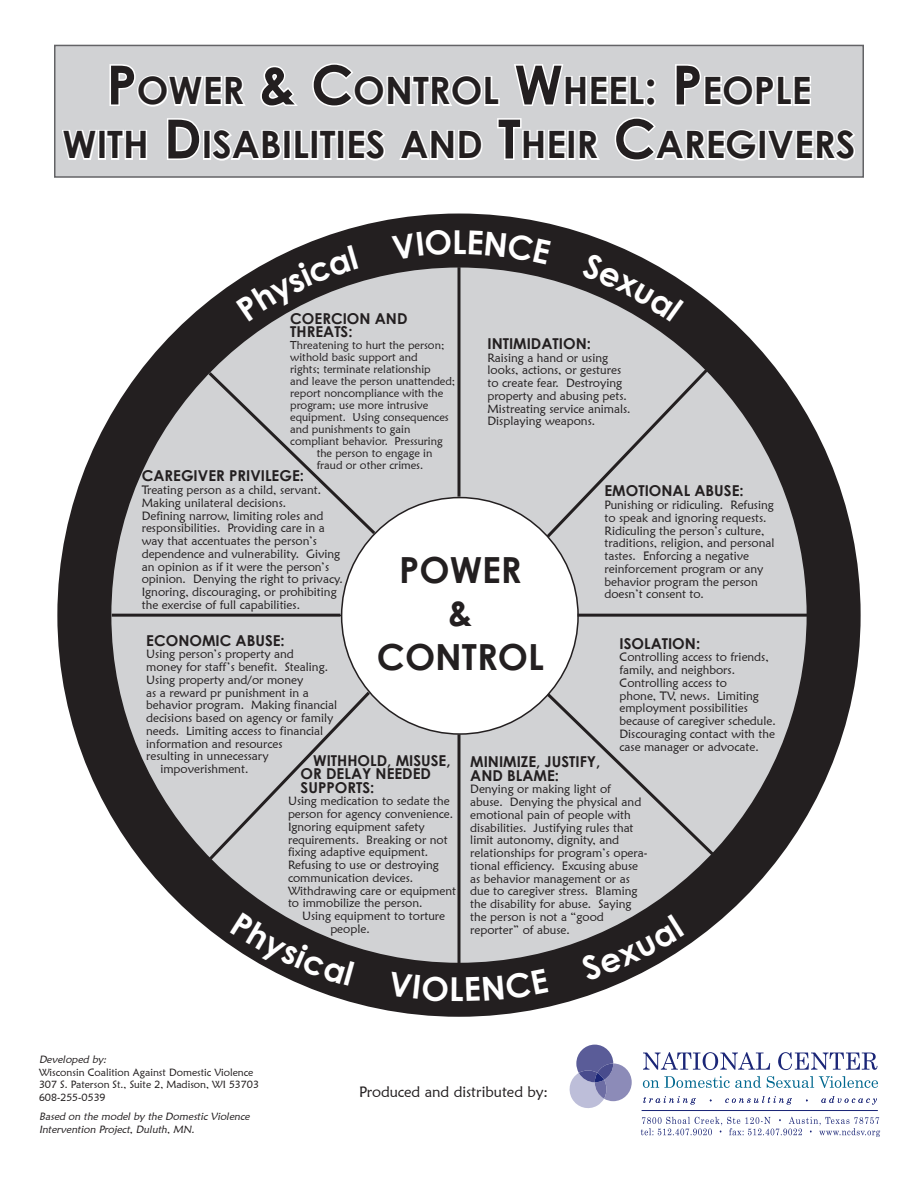
<style>
.page{position:relative;width:918px;height:1188px;background:#fff}
.page>*{position:absolute;margin:0;border:0;box-sizing:border-box;transform-origin:0 0}
.t1{font:700 37.8px/54px "Century Gothic";color:#231f20;text-align:center}
.t2{font:700 36px/43.2px "Century Gothic";color:#231f20;text-align:center}
.t3{font:700 33px "Century Gothic";color:#fff}
.t4{font:700 15px/13.5px "Century Gothic";color:#231f20}
.t5{font:15px "Maiandra GD";color:#231f20}
.t6{font:12px/12.8px "Maiandra GD";color:#231f20}
.t7{font:11.25px "Maiandra GD";color:#231f20}
.t8{font:10.5px/12.6px "Maiandra GD";color:#231f20}
.t9{font:italic 10.5px/12.6px "Maiandra GD";color:#231f20}
.s1{font-size:54px}
.s2{font-size:45px}
</style>
<div class="page">
<div style="left:84px;top:241px;width:750px;height:749px;background:#d1d2d4;border-radius:50%"></div>
<div style="left:57px;top:214px;width:804px;height:803px;border:54px solid #231f20;border-radius:50%"></div>
<div style="left:55px;top:45px;width:808px;height:132px;background:#d1d2d4"></div>
<svg style="left:109px;top:64px;width:137px;height:43px"></svg>
<svg style="left:260px;top:65px;width:38px;height:42px"></svg>
<svg style="left:312px;top:63px;width:188px;height:44px"></svg>
<svg style="left:514px;top:64px;width:142px;height:43px"></svg>
<svg style="left:675px;top:64px;width:136px;height:43px"></svg>
<svg style="left:62px;top:130px;width:85px;height:30px"></svg>
<svg style="left:167px;top:118px;width:34px;height:42px"></svg>
<div style="left:203px;top:130px;width:8px;height:30px;border:3px solid #fff"></div>
<svg style="left:209px;top:129px;width:73px;height:32px"></svg>
<div style="left:283px;top:130px;width:8px;height:30px;border:3px solid #fff"></div>
<svg style="left:294px;top:130px;width:16px;height:30px"></svg>
<div style="left:310px;top:130px;width:8px;height:30px;border:3px solid #fff"></div>
<svg style="left:317px;top:130px;width:20px;height:30px"></svg>
<div style="left:337px;top:130px;width:8px;height:30px;border:3px solid #fff"></div>
<svg style="left:347px;top:129px;width:38px;height:32px"></svg>
<svg style="left:399px;top:130px;width:84px;height:30px"></svg>
<svg style="left:497px;top:118px;width:69px;height:42px"></svg>
<div style="left:567px;top:130px;width:8px;height:30px;border:3px solid #fff"></div>
<svg style="left:578px;top:130px;width:22px;height:30px"></svg>
<svg style="left:614px;top:117px;width:241px;height:44px"></svg>
<div style="left:54px;top:45px;width:810px;height:133px;border:2px solid #636366"></div>
<div style="left:342px;top:498px;width:236px;height:236px;background:#fff;border-radius:50%"></div>
<hr style="left:577px;top:614px;width:237px;height:3px;background:#231f20">
<hr style="left:112px;top:614px;width:228px;height:3px;background:#231f20">
<hr style="left:458px;top:267px;width:2px;height:230px;background:#231f20">
<hr style="left:458px;top:734px;width:2px;height:230px;background:#231f20">
<svg style="left:205px;top:369px;width:174px;height:168px"></svg>
<svg style="left:544px;top:366px;width:167px;height:175px"></svg>
<svg style="left:544px;top:690px;width:173px;height:168px"></svg>
<svg style="left:206px;top:688px;width:167px;height:175px"></svg>
<svg style="left:643px;top:1052px;width:127px;height:18px"></svg>
<svg style="left:778px;top:1052px;width:100px;height:18px"></svg>
<svg style="left:643px;top:1076px;width:118px;height:12px"></svg>
<svg style="left:767px;top:1076px;width:111px;height:12px"></svg>
<svg style="left:569px;top:1045px;width:63px;height:63px"></svg>
<svg style="left:644px;top:1096px;width:52px;height:9px"></svg>
<svg style="left:725px;top:1096px;width:67px;height:9px"></svg>
<svg style="left:821px;top:1096px;width:56px;height:9px"></svg>
<svg style="left:641px;top:1117px;width:239px;height:20px"></svg>
<hr style="left:642px;top:1110px;width:236px;height:1px;background:#1b2677">
<svg style="left:236px;top:244px;width:123px;height:77px"></svg>
<div style="left:392px;top:229px;width:59px;height:30px;background:#231f20"></div>
<div style="left:469px;top:230px;width:82px;height:34px;background:#231f20"></div>
<svg style="left:581px;top:252px;width:103px;height:70px"></svg>
<svg style="left:230px;top:912px;width:125px;height:74px"></svg>
<div style="left:388px;top:971px;width:60px;height:31px;background:#231f20"></div>
<div style="left:466px;top:968px;width:83px;height:33px;background:#231f20"></div>
<svg style="left:580px;top:914px;width:104px;height:67px"></svg>
<h1 class="t1" style="left:63px;top:62px;width:794px"><span class="s1">P</span>OWER <span class="s1">&amp; C</span>ONTROL <span class="s1">W</span>HEEL<span class="s2">:</span> <span class="s1">P</span>EOPLE<br>WITH <span class="s1">D</span>ISABILITIES AND <span class="s1">T</span>HEIR <span class="s1">C</span>AREGIVERS</h1>
<h3 class="t3" style="left:452px;top:217px;width:16px">L</h3>
<p class="t4" style="left:290px;top:311px;width:119px">COERCION AND<br>THREATS:</p>
<p class="t7" style="left:290px;top:339px;width:156px">Threatening to hurt the person;</p>
<p class="t7" style="left:290px;top:351px;width:129px">withold basic support and</p>
<p class="t7" style="left:290px;top:363px;width:142px">rights; terminate relationship</p>
<p class="t7" style="left:290px;top:375px;width:167px">and leave the person unattended;</p>
<p class="t7" style="left:290px;top:387px;width:155px">report noncompliance with the</p>
<p class="t7" style="left:290px;top:399px;width:140px">program; use more intrusive</p>
<p class="t7" style="left:290px;top:411px;width:160px">equipment. Using consequences</p>
<p class="t7" style="left:290px;top:423px;width:122px">and punishments to gain</p>
<p class="t7" style="left:290px;top:435px;width:154px">compliant behavior. Pressuring</p>
<p class="t7" style="left:317px;top:447px;width:117px">the person to engage in</p>
<p class="t7" style="left:317px;top:459px;width:108px">fraud or other crimes.</p>
<p class="t4" style="left:488px;top:336px;width:105px">INTIMIDATION:</p>
<p class="t6" style="left:488px;top:351px;width:145px">Raising a hand or using looks, actions, or gestures to create fear. Destroying property and abusing pets.<br>Mistreating service animals.<br>Displaying weapons.</p>
<p class="t4" style="left:142px;top:469px;width:164px">CAREGIVER PRIVILEGE:</p>
<p class="t6" style="left:142px;top:484px;width:203px">Treating person as a child, servant.<br>Making unilateral decisions.<br>Defining narrow, limiting roles and responsibilities. Providing care in a way that accentuates the person’s dependence and vulnerability. Giving an opinion as if it were the person’s opinion. Denying the right to privacy.<br>Ignoring, discouraging, or prohibiting the exercise of full capabilities.</p>
<p class="t4" style="left:146px;top:633px;width:140px">ECONOMIC ABUSE:</p>
<p class="t6" style="left:146px;top:648px;width:149px">Using person’s property and</p>
<p class="t6" style="left:146px;top:661px;width:183px">money for staff’s benefit. Stealing.</p>
<p class="t6" style="left:146px;top:673px;width:159px">Using property and/or money</p>
<p class="t6" style="left:146px;top:686px;width:164px">as a reward pr punishment in a</p>
<p class="t6" style="left:146px;top:699px;width:193px">behavior program. Making financial</p>
<p class="t6" style="left:146px;top:712px;width:189px">decisions based on agency or family</p>
<p class="t6" style="left:146px;top:724px;width:179px">needs. Limiting access to financial</p>
<p class="t6" style="left:146px;top:737px;width:138px">information and resources</p>
<p class="t6" style="left:146px;top:750px;width:124px">resulting in unnecessary</p>
<p class="t6" style="left:160px;top:763px;width:90px">impoverishment.</p>
<p class="t4" style="left:301px;top:753px;width:152px;text-indent:13px">WITHHOLD, MISUSE,<br>OR DELAY NEEDED<br>SUPPORTS:</p>
<p class="t6" style="left:288px;top:795px;width:170px">Using medication to sedate the person for agency convenience.<br>Ignoring equipment safety requirements. Breaking or not fixing adaptive equipment.<br>Refusing to use or destroying communication devices.<br>Withdrawing care or equipment to immobilize the person.</p>
<p class="t6" style="left:330px;top:910px;width:116px;text-indent:-28px">Using equipment to torture people.</p>
<p class="t4" style="left:605px;top:484px;width:141px">EMOTIONAL ABUSE:</p>
<p class="t6" style="left:605px;top:498px;width:172px">Punishing or ridiculing. Refusing to speak and ignoring requests.<br>Ridiculing the person’s culture, traditions, religion, and personal tastes. Enforcing a negative reinforcement program or any behavior program the person doesn’t consent to.</p>
<h2 class="t2" style="left:377px;top:547px;width:169px">POWER<br>&amp;<br>CONTROL</h2>
<p class="t4" style="left:620px;top:636px;width:82px">ISOLATION:</p>
<p class="t6" style="left:620px;top:651px;width:158px">Controlling access to friends, family, and neighbors.<br>Controlling access to<br>phone, TV, news. Limiting employment possibilities because of caregiver schedule.<br>Discouraging contact with the case manager or advocate.</p>
<p class="t4" style="left:470px;top:754px;width:132px">MINIMIZE, JUSTIFY,<br>AND BLAME:</p>
<p class="t6" style="left:470px;top:783px;width:179px">Denying or making light of<br>abuse. Denying the physical and emotional pain of people with disabilities. Justifying rules that limit autonomy, dignity, and relationships for program’s opera&shy;tional efficiency. Excusing abuse as behavior management or as due to caregiver stress. Blaming the disability for abuse. Saying the person is not a “good reporter” of abuse.</p>
<p class="t9" style="left:39px;top:1053px;width:71px">Developed by:</p>
<p class="t8" style="left:39px;top:1066px;width:222px">Wisconsin Coalition Against Domestic Violence<br>307 S. Paterson St., Suite 2, Madison, WI 53703<br>608-255-0539</p>
<p class="t9" style="left:39px;top:1110px;width:214px">Based on the model by the Domestic Violence<br>Intervention Project, Duluth, MN.</p>
<h3 class="t3" style="left:449px;top:964px;width:16px">L</h3>
<p class="t5" style="left:359px;top:1083px;width:190px">Produced and distributed by:</p>
</div>
